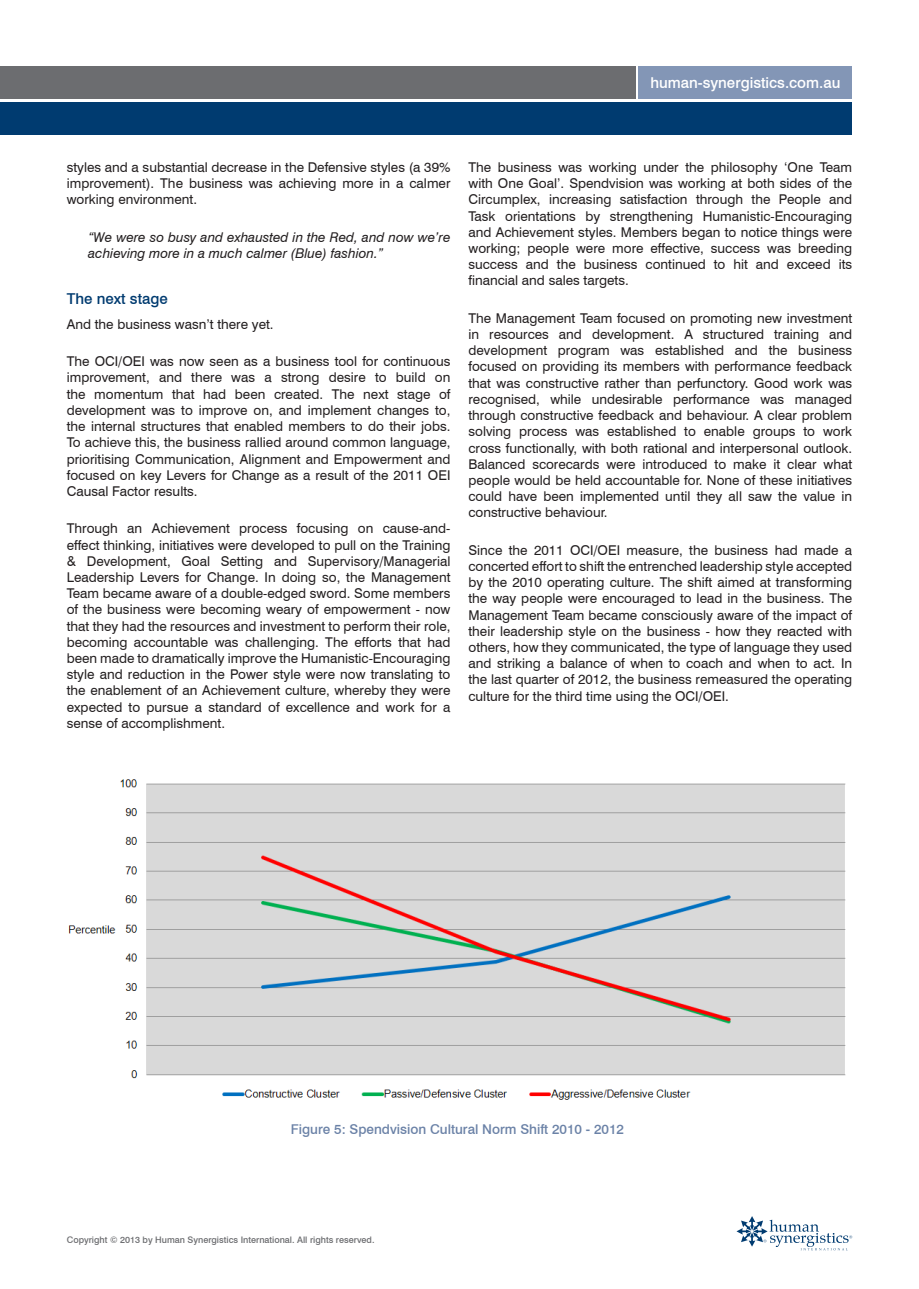
<style>
.page{position:relative;width:919px;height:1289px;background:#fff}
.page>*{position:absolute;margin:0;border:0;box-sizing:border-box;transform-origin:0 0}
.t1{font:500 15px "Swiss 721 BT";color:#fff}
.t2{font:500 15px "Swiss 721 BT";color:#003b70}
.bodytext{font:13.5px/16.2px "Swiss 721 BT";color:#231f20;text-align:justify}
.bodytext-quote{font:italic 13.5px/16.2px "Swiss 721 BT";color:#231f20}
.t3{font:500 13.5px "Swiss 721 BT";color:#6b82a7}
.t4{font:500 9px "Swiss 721 BT";color:#6c6d70}
</style>
<div class="page">
<div style="left:638px;top:67px;width:214px;height:32px;background:#8396b6"></div>
<div style="left:0;top:67px;width:635px;height:32px;background:#6c6d70"></div>
<div style="left:0;top:102px;width:852px;height:32px;background:#003b70"></div>
<svg style="left:736px;top:1216px;width:116px;height:34px"></svg>
<img style="left:69px;top:779px;width:777px;height:321px">
<p class="t1" style="left:650px;top:73px;width:191px">human-synergistics.com.au</p>
<p class="bodytext" style="left:67px;top:159px;width:385px">styles and a substantial decrease in the Defensive styles (a 39% improvement). The business was achieving more in a calmer working environment.</p>
<p class="bodytext-quote" style="left:88px;top:229px;width:364px">“We were so busy and exhausted in the Red, and now we’re achieving more in a much calmer (Blue) fashion.”</p>
<p class="t2" style="left:67px;top:289px;width:102px">The next stage</p>
<p class="bodytext" style="left:67px;top:316px;width:208px">And the business wasn’t there yet.</p>
<p class="bodytext" style="left:67px;top:353px;width:385px">The OCI/OEI was now seen as a business tool for continuous improvement, and there was a strong desire to build on the momentum that had been created. The next stage of development was to improve on, and implement changes to, the internal structures that enabled members to do their jobs.<br>To achieve this, the business rallied around common language, prioritising Communication, Alignment and Empowerment and focused on key Levers for Change as a result of the 2011 OEI Causal Factor results.</p>
<p class="bodytext" style="left:67px;top:520px;width:385px">Through an Achievement process focusing on cause-and&shy;effect thinking, initiatives were developed to pull on the Training &amp; Development, Goal Setting and Supervisory/Managerial Leadership Levers for Change. In doing so, the Management Team became aware of a double-edged sword. Some members of the business were becoming weary of empowerment - now that they had the resources and investment to perform their role, becoming accountable was challenging. The efforts that had been made to dramatically improve the Humanistic-Encouraging style and reduction in the Power style were now translating to the enablement of an Achievement culture, whereby they were expected to pursue a standard of excellence and work for a sense of accomplishment.</p>
<p class="bodytext" style="left:468px;top:159px;width:385px">The business was working under the philosophy ‘One Team with One Goal’. Spendvision was working at both sides of the Circumplex, increasing satisfaction through the People and Task orientations by strengthening Humanistic-Encouraging and Achievement styles. Members began to notice things were working; people were more effective, success was breeding success and the business continued to hit and exceed its financial and sales targets.</p>
<p class="bodytext" style="left:468px;top:310px;width:385px">The Management Team focused on promoting new investment in resources and development. A structured training and development program was established and the business focused on providing its members with performance feedback that was constructive rather than perfunctory. Good work was recognised, while undesirable performance was managed through constructive feedback and behaviour. A clear problem solving process was established to enable groups to work cross functionally, with both rational and interpersonal outlook.<br>Balanced scorecards were introduced to make it clear what people would be held accountable for. None of these initiatives could have been implemented until they all saw the value in constructive behaviour.</p>
<p class="bodytext" style="left:468px;top:542px;width:385px">Since the 2011 OCI/OEI measure, the business had made a concerted effort to shift the entrenched leadership style accepted by the 2010 operating culture. The shift aimed at transforming the way people were encouraged to lead in the business. The Management Team became consciously aware of the impact of their leadership style on the business - how they reacted with others, how they communicated, the type of language they used and striking a balance of when to coach and when to act. In the last quarter of 2012, the business remeasured the operating culture for the third time using the OCI/OEI.</p>
<p class="t3" style="left:291px;top:1120px;width:335px">Figure 5: Spendvision Cultural Norm Shift 2010 - 2012</p>
<p class="t4" style="left:67px;top:1234px;width:309px">Copyright © 2013 by Human Synergistics International. All rights reserved.</p>
</div>
